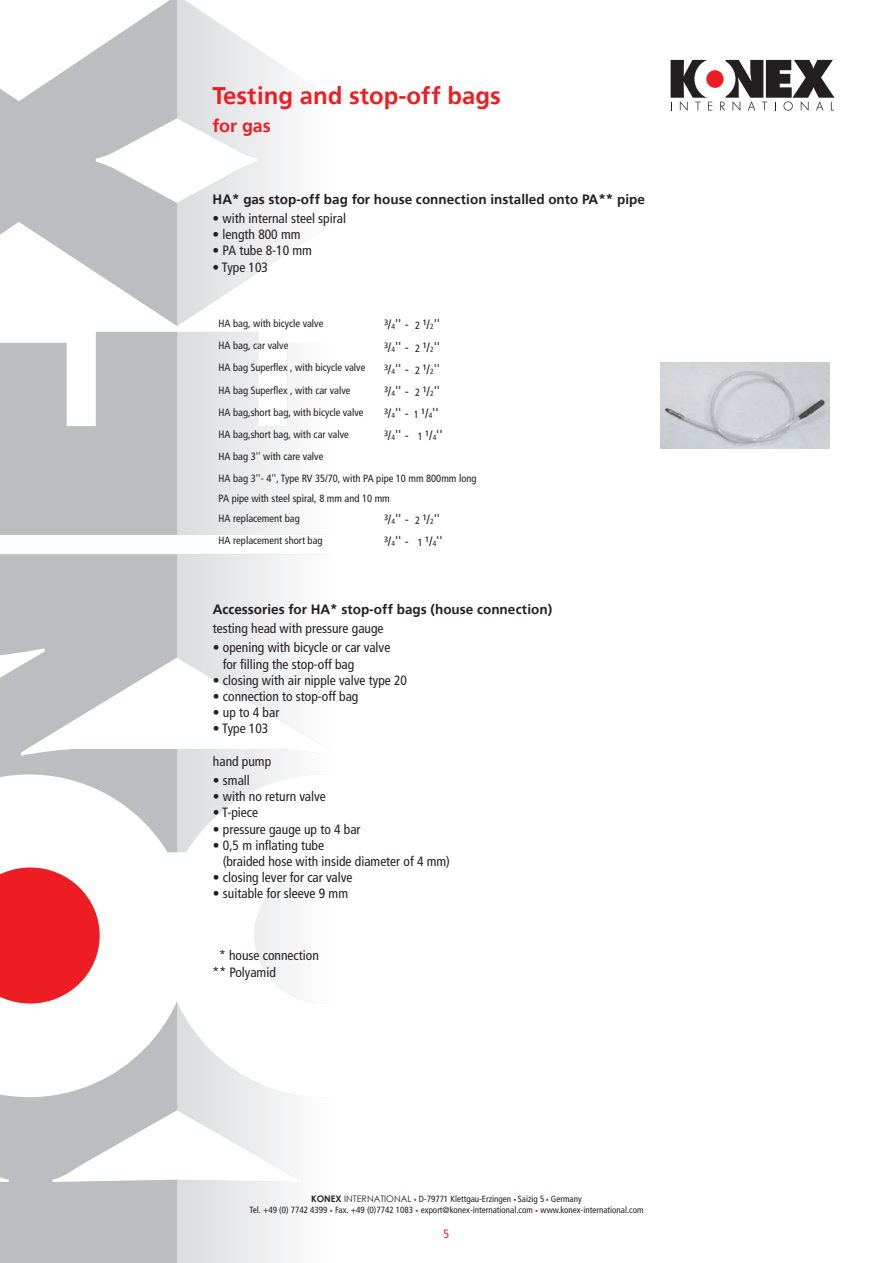
<style>
.page{position:relative;width:893px;height:1263px;background:#fff}
.page>*{position:absolute;margin:0;border:0;box-sizing:border-box;transform-origin:0 0}
.t1{font:700 24px "Frutiger";color:#ee1d23}
.t2{font:700 18px "Frutiger";letter-spacing:-.01em;color:#ee1d23}
.t3{font:condensed 13.5px "Frutiger LT";color:#231f20}
.t4{font:700 13.5px "Frutiger";color:#231f20}
.t5{font:condensed 12px "Frutiger LT";color:#ee1d23}
.t6{font:condensed 10.5px "Frutiger LT";color:#231f20}
.t7{font:condensed 9px "Frutiger LT";color:#231f20}
.s1{font-size:7.5px}
.s2{font-size:10.5px}
.s3{font-family:"Century Gothic";font-weight:700;font-stretch:normal}
.s4{font-family:"Century Gothic";font-stretch:normal}
.s5{font-family:"Frutiger";font-weight:700;font-stretch:normal;font-size:6px;color:#ee1d23}
</style>
<div class="page">
<img style="left:254px;top:867px;width:77px;height:136px">
<svg style="left:0;top:1097px;width:177px;height:166px;background:#c5c6c9"></svg>
<svg style="left:0;top:554px;width:177px;height:220px;fill:#bcbdc0"></svg>
<svg style="left:0;top:332px;width:177px;height:203px;background:#c2c3c6"></svg>
<svg style="left:0;top:0;width:177px;height:326px;fill:#bcbdc0"></svg>
<svg style="left:0;top:774px;width:191px;height:323px"></svg>
<svg style="left:0;top:867px;width:100px;height:136px"></svg>
<svg style="left:671px;top:60px;width:41px;height:51px"></svg>
<svg style="left:720px;top:60px;width:114px;height:51px"></svg>
<div style="left:694px;top:58px;width:41px;height:41px;background:#fff;border-radius:50%"></div>
<div style="left:706px;top:70px;width:18px;height:18px;background:#ee1d23;border-radius:50%"></div>
<img style="left:661px;top:363px;width:168px;height:85px">
<p class="t1" style="left:213px;top:81px;width:290px">Testing and stop-off bags</p>
<p class="t2" style="left:213px;top:116px;width:60px">for gas</p>
<p class="t4" style="left:213px;top:191px;width:434px">HA* gas stop-off bag for house connection installed onto PA** pipe</p>
<p class="t3" style="left:213px;top:210px;width:135px">• with internal steel spiral</p>
<p class="t3" style="left:213px;top:227px;width:89px">• length 800 mm</p>
<p class="t3" style="left:213px;top:243px;width:101px">• PA tube 8-10 mm</p>
<p class="t3" style="left:213px;top:259px;width:57px">• Type 103</p>
<p class="t6" style="left:219px;top:317px;width:106px">HA bag, with bicycle valve</p>
<p class="t3" style="left:384px;top:317px;width:58px">³/<span class="s1">4</span>'' - <span class="s2">2</span> ¹/<span class="s1">2</span>''</p>
<p class="t6" style="left:219px;top:339px;width:71px">HA bag, car valve</p>
<p class="t3" style="left:384px;top:339px;width:58px">³/<span class="s1">4</span>'' - <span class="s2">2</span> ¹/<span class="s1">2</span>''</p>
<p class="t6" style="left:219px;top:362px;width:148px">HA bag Superflex , with bicycle valve</p>
<p class="t3" style="left:384px;top:361px;width:58px">³/<span class="s1">4</span>'' - <span class="s2">2</span> ¹/<span class="s1">2</span>''</p>
<p class="t6" style="left:219px;top:384px;width:133px">HA bag Superflex , with car valve</p>
<p class="t3" style="left:384px;top:383px;width:58px">³/<span class="s1">4</span>'' - <span class="s2">2</span> ¹/<span class="s1">2</span>''</p>
<p class="t6" style="left:219px;top:406px;width:146px">HA bag,short bag, with bicycle valve</p>
<p class="t3" style="left:384px;top:405px;width:56px">³/<span class="s1">4</span>'' - <span class="s2">1</span> ¹/<span class="s1">4</span>''</p>
<p class="t6" style="left:219px;top:428px;width:132px">HA bag,short bag, with car valve</p>
<p class="t3" style="left:384px;top:427px;width:60px">³/<span class="s1">4</span>'' - <span class="s2">1</span> ¹/<span class="s1">4</span>''</p>
<p class="t6" style="left:219px;top:450px;width:106px">HA bag 3'' with care valve</p>
<p class="t6" style="left:219px;top:472px;width:259px">HA bag 3''- 4'', Type RV 35/70, with PA pipe 10 mm 800mm long</p>
<p class="t6" style="left:219px;top:492px;width:173px">PA pipe with steel spiral, 8 mm and 10 mm</p>
<p class="t6" style="left:219px;top:512px;width:83px">HA replacement bag</p>
<p class="t3" style="left:384px;top:511px;width:58px">³/<span class="s1">4</span>'' - <span class="s2">2</span> ¹/<span class="s1">2</span>''</p>
<p class="t6" style="left:219px;top:534px;width:105px">HA replacement short bag</p>
<p class="t3" style="left:384px;top:534px;width:60px">³/<span class="s1">4</span>'' - <span class="s2">1</span> ¹/<span class="s1">4</span>''</p>
<p class="t4" style="left:213px;top:601px;width:341px">Accessories for HA* stop-off bags (house connection)</p>
<p class="t3" style="left:213px;top:621px;width:172px">testing head with pressure gauge</p>
<p class="t3" style="left:213px;top:640px;width:179px">• opening with bicycle or car valve</p>
<p class="t3" style="left:223px;top:656px;width:133px">for filling the stop-off bag</p>
<p class="t3" style="left:213px;top:672px;width:196px">• closing with air nipple valve type 20</p>
<p class="t3" style="left:213px;top:688px;width:147px">• connection to stop-off bag</p>
<p class="t3" style="left:213px;top:705px;width:68px">• up to 4 bar</p>
<p class="t3" style="left:213px;top:721px;width:57px">• Type 103</p>
<p class="t3" style="left:213px;top:753px;width:60px">hand pump</p>
<p class="t3" style="left:213px;top:772px;width:38px">• small</p>
<p class="t3" style="left:213px;top:789px;width:114px">• with no return valve</p>
<p class="t3" style="left:213px;top:805px;width:47px">• T-piece</p>
<p class="t3" style="left:213px;top:821px;width:149px">• pressure gauge up to 4 bar</p>
<p class="t3" style="left:213px;top:837px;width:113px">• 0,5 m inflating tube</p>
<p class="t3" style="left:223px;top:853px;width:229px">(braided hose with inside diameter of 4 mm)</p>
<p class="t3" style="left:213px;top:870px;width:141px">• closing lever for car valve</p>
<p class="t3" style="left:213px;top:886px;width:137px">• suitable for sleeve 9 mm</p>
<p class="t3" style="left:219px;top:948px;width:101px">* house connection</p>
<p class="t3" style="left:213px;top:964px;width:65px">** Polyamid</p>
<p class="t7" style="left:311px;top:1194px;width:272px"><span class="s3">KONEX</span> <span class="s4">INTERNATIONAL</span> <span class="s5">•</span> D-79771 Klettgau-Erzingen <span class="s5">•</span> Saizig 5 <span class="s5">•</span> Germany</p>
<p class="t7" style="left:249px;top:1205px;width:396px">Tel. +49 (0) 7742 4399 <span class="s5">•</span> Fax. +49 (0)7742 1083 <span class="s5">•</span> export@konex-international.com <span class="s5">•</span> www.konex-international.com</p>
<p class="t5" style="left:444px;top:1227px;width:7px">5</p>
</div>
